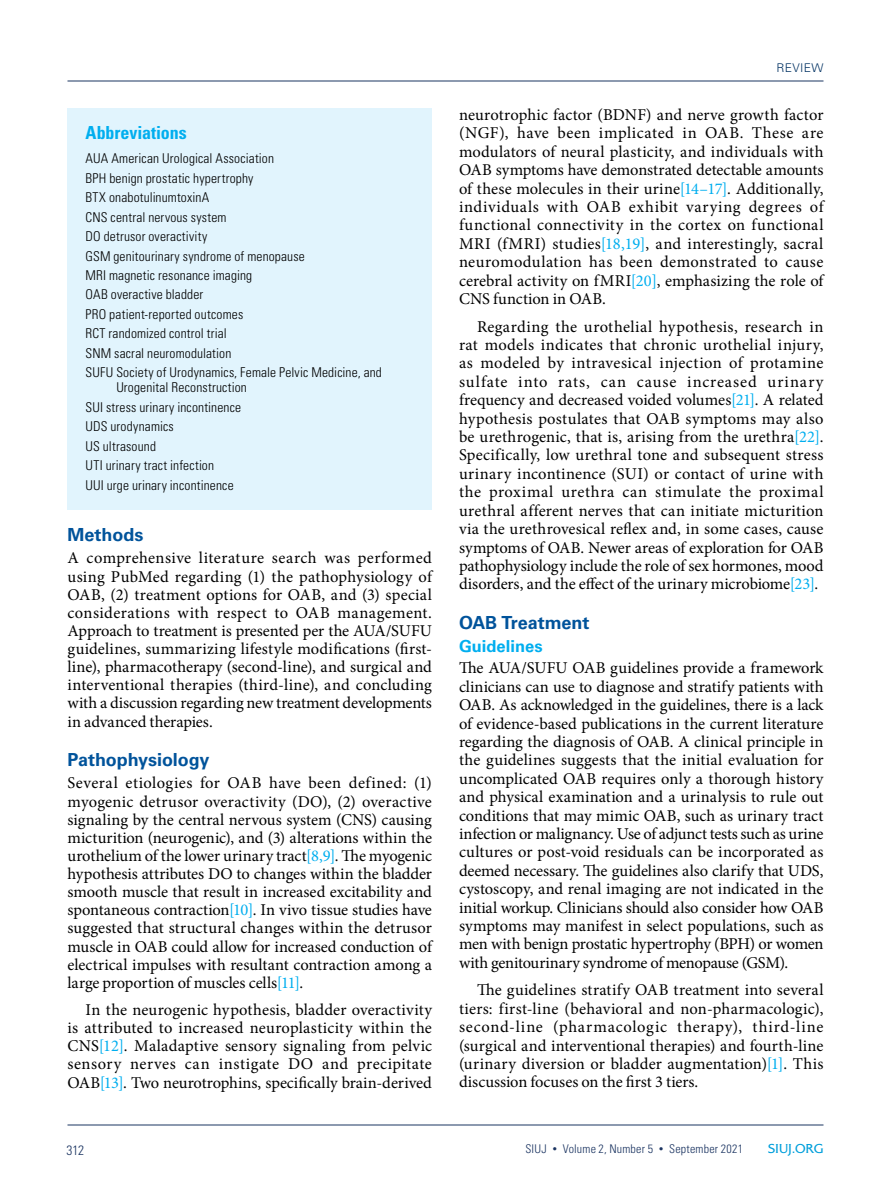
<style>
.page{position:relative;width:891px;height:1188px;background:#fff}
.page>*{position:absolute;margin:0;border:0;box-sizing:border-box;transform-origin:0 0}
.t1{font:700 18px "Univers LT Std";letter-spacing:-.005em;color:#00539b}
.t2{font:700 condensed 18px "Univers LT Std";letter-spacing:-.005em;color:#00aeef}
.t3{font:16.5px/18.5px "Minion Pro";letter-spacing:-.005em;color:#000;text-align:justify}
.t4{font:700 16.5px "Univers LT Std";color:#00aeef}
.t5{font:300 condensed 13.5px/19.5px "Univers LT Std";letter-spacing:.01em;color:#000}
.t6{font:500 13.5px "Alexon RR";letter-spacing:.015em;color:#009fdb}
.t7{font:300 condensed 13.5px "Univers LT Std";color:#1b3461}
.t8{font:300 condensed 12px "Univers LT Std";letter-spacing:.015em;color:#1b3461}
.t9{font:300 12px "Univers LT Std";letter-spacing:.03em;color:#003162}
.s1{color:#00aeef}
.s2{font-size:9px}
</style>
<div class="page">
<div style="left:68px;top:108px;width:364px;height:402px;background:#e1f4fd"></div>
<hr style="left:68px;top:1125px;width:756px;height:1px;background:#1b3461">
<hr style="left:68px;top:81px;width:756px;height:1px;background:#1b3461">
<p class="t2" style="left:86px;top:122px;width:103px">Abbreviations</p>
<p class="t5" style="left:86px;top:149px;width:298px">AUA American Urological Association<br>BPH benign prostatic hypertrophy<br>BTX onabotulinumtoxinA<br>CNS central nervous system<br>DO detrusor overactivity<br>GSM genitourinary syndrome of menopause<br>MRI magnetic resonance imaging<br>OAB overactive bladder<br>PRO patient-reported outcomes<br>RCT randomized control trial<br>SNM sacral neuromodulation<br>SUFU Society of Urodynamics, Female Pelvic Medicine, and</p>
<p class="t5" style="left:86px;top:378px;width:163px;text-indent:31px">Urogenital Reconstruction<br>SUI stress urinary incontinence<br>UDS urodynamics<br>US ultrasound<br>UTI urinary tract infection<br>UUI urge urinary incontinence</p>
<p class="t1" style="left:68px;top:524px;width:77px">Methods</p>
<p class="t3" style="left:68px;top:549px;width:366px">A comprehensive literature search was performed using PubMed regarding (1) the pathophysiology of OAB, (2) treatment options for OAB, and (3) special considerations with respect to OAB management.<br>Approach to treatment is presented per the AUA/SUFU guidelines, summarizing lifestyle modifications (first&shy;line), pharmacotherapy (second-line), and surgical and interventional therapies (third-line), and concluding with a discussion regarding new treatment developments in advanced therapies.</p>
<p class="t1" style="left:68px;top:749px;width:144px">Pathophysiology</p>
<p class="t3" style="left:67px;top:774px;width:366px">Several etiologies for OAB have been defined: (1) myogenic detrusor overactivity (DO), (2) overactive signaling by the central nervous system (CNS) causing micturition (neurogenic), and (3) alterations within the urothelium of the lower urinary tract<span class="s1">[8,9]</span>. The myogenic hypothesis attributes DO to changes within the bladder smooth muscle that result in increased excitability and spontaneous contraction<span class="s1">[10]</span>. In vivo tissue studies have suggested that structural changes within the detrusor muscle in OAB could allow for increased conduction of electrical impulses with resultant contraction among a large proportion of muscles cells<span class="s1">[11]</span>.</p>
<p class="t3" style="left:67px;top:1001px;width:366px;text-indent:18px">In the neurogenic hypothesis, bladder overactivity is attributed to increased neuroplasticity within the CNS<span class="s1">[12]</span>. Maladaptive sensory signaling from pelvic sensory nerves can instigate DO and precipitate OAB<span class="s1">[13]</span>. Two neurotrophins, specifically brain-derived</p>
<p class="t9" style="left:776px;top:61px;width:49px">REVIEW</p>
<p class="t3" style="left:459px;top:106px;width:366px">neurotrophic factor (BDNF) and nerve growth factor (NGF), have been implicated in OAB. These are modulators of neural plasticity, and individuals with OAB symptoms have demonstrated detectable amounts of these molecules in their urine<span class="s1">[14–17]</span>. Additionally, individuals with OAB exhibit varying degrees of functional connectivity in the cortex on functional MRI (fMRI) studies<span class="s1">[18,19]</span>, and interestingly, sacral neuromodulation has been demonstrated to cause cerebral activity on fMRI<span class="s1">[20]</span>, emphasizing the role of CNS function in OAB.</p>
<p class="t3" style="left:459px;top:317px;width:366px;text-indent:18px">Regarding the urothelial hypothesis, research in rat models indicates that chronic urothelial injury, as modeled by intravesical injection of protamine sulfate into rats, can cause increased urinary frequency and decreased voided volumes<span class="s1">[21]</span>. A related hypothesis postulates that OAB symptoms may also be urethrogenic, that is, arising from the urethra<span class="s1">[22]</span>.<br>Specifically, low urethral tone and subsequent stress urinary incontinence (SUI) or contact of urine with the proximal urethra can stimulate the proximal urethral afferent nerves that can initiate micturition via the urethrovesical reflex and, in some cases, cause symptoms of OAB. Newer areas of exploration for OAB pathophysiology include the role of sex hormones, mood disorders, and the effect of the urinary microbiome<span class="s1">[23]</span>.</p>
<p class="t1" style="left:459px;top:612px;width:132px">OAB Treatment</p>
<p class="t4" style="left:459px;top:636px;width:85px">Guidelines</p>
<p class="t3" style="left:459px;top:659px;width:366px">The AUA/SUFU OAB guidelines provide a framework clinicians can use to diagnose and stratify patients with OAB. As acknowledged in the guidelines, there is a lack of evidence-based publications in the current literature regarding the diagnosis of OAB. A clinical principle in the guidelines suggests that the initial evaluation for uncomplicated OAB requires only a thorough history and physical examination and a urinalysis to rule out conditions that may mimic OAB, such as urinary tract infection or malignancy. Use of adjunct tests such as urine cultures or post-void residuals can be incorporated as deemed necessary. The guidelines also clarify that UDS, cystoscopy, and renal imaging are not indicated in the initial workup. Clinicians should also consider how OAB symptoms may manifest in select populations, such as men with benign prostatic hypertrophy (BPH) or women with genitourinary syndrome of menopause (GSM).</p>
<p class="t3" style="left:459px;top:981px;width:366px;text-indent:18px">The guidelines stratify OAB treatment into several tiers: first-line (behavioral and non-pharmacologic), second-line (pharmacologic therapy), third-line (surgical and interventional therapies) and fourth-line (urinary diversion or bladder augmentation)<span class="s1">[1]</span>. This discussion focuses on the first 3 tiers.</p>
<p class="t7" style="left:67px;top:1142px;width:19px">312</p>
<p class="t8" style="left:525px;top:1142px;width:219px">SIUJ <span class="s2">•</span> Volume 2, Number 5 <span class="s2">•</span> September 2021</p>
<p class="t6" style="left:768px;top:1141px;width:57px">SIUJ.ORG</p>
</div>
